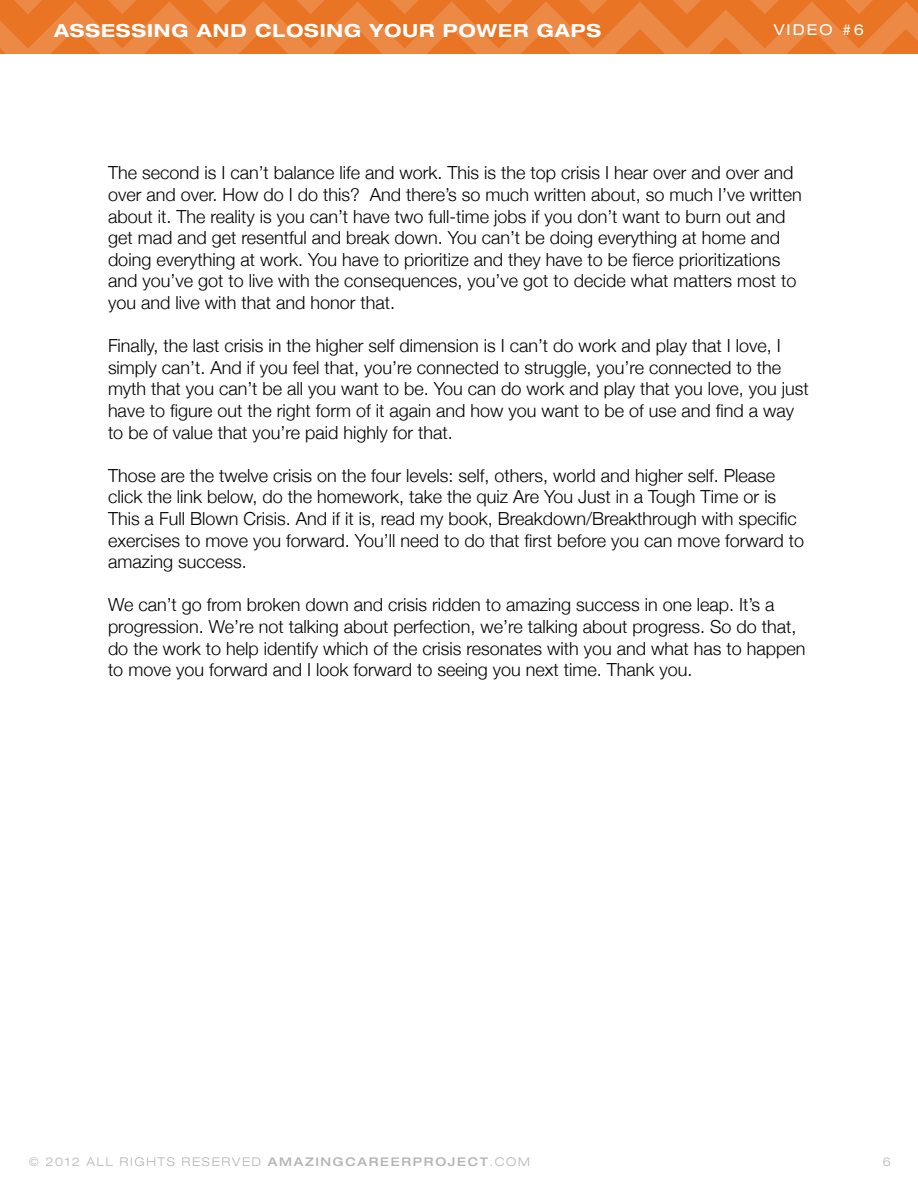
<style>
.page{position:relative;width:918px;height:1188px;background:#fff}
.page>*{position:absolute;margin:0;border:0;box-sizing:border-box;transform-origin:0 0}
.t1{font:300 18px/21.6px "Helvetica Neue";color:#000}
.t2{font:700 expanded 18px "Helvetica Neue";letter-spacing:.05em;color:#fff}
.t3{font:expanded 15px "Helvetica Neue";letter-spacing:.14em;color:#fff}
.t4{font:300 expanded 12px "Helvetica Neue";letter-spacing:.14em;color:#b5b5b5}
.s1{font-weight:500}
</style>
<div class="page">
<svg style="left:0;top:0;width:918px;height:54px;background:#e97d32"></svg>
<p class="t2" style="left:54px;top:20px;width:549px">ASSESSING AND CLOSING YOUR POWER GAPS</p>
<p class="t3" style="left:774px;top:21px;width:92px">Video #6</p>
<p class="t1" style="left:108px;top:161px;width:695px">The second is I can’t balance life and work. This is the top crisis I hear over and over and over and over. How do I do this? And there’s so much written about, so much I’ve written about it. The reality is you can’t have two full-time jobs if you don’t want to burn out and get mad and get resentful and break down. You can’t be doing everything at home and doing everything at work. You have to prioritize and they have to be fierce prioritizations and you’ve got to live with the consequences, you’ve got to decide what matters most to you and live with that and honor that.</p>
<p class="t1" style="left:108px;top:334px;width:702px">Finally, the last crisis in the higher self dimension is I can’t do work and play that I love, I simply can’t. And if you feel that, you’re connected to struggle, you’re connected to the myth that you can’t be all you want to be. You can do work and play that you love, you just have to figure out the right form of it again and how you want to be of use and find a way to be of value that you’re paid highly for that.</p>
<p class="t1" style="left:108px;top:464px;width:698px">Those are the twelve crisis on the four levels: self, others, world and higher self. Please click the link below, do the homework, take the quiz Are You Just in a Tough Time or is This a Full Blown Crisis. And if it is, read my book, Breakdown/Breakthrough with specific exercises to move you forward. You’ll need to do that first before you can move forward to amazing success.</p>
<p class="t1" style="left:108px;top:593px;width:699px">We can’t go from broken down and crisis ridden to amazing success in one leap. It’s a progression. We’re not talking about perfection, we’re talking about progress. So do that, do the work to help identify which of the crisis resonates with you and what has to happen to move you forward and I look forward to seeing you next time. Thank you.</p>
<p class="t4" style="left:29px;top:1154px;width:502px">© 2012 ALL RIGHTS RESERVED <span class="s1">AMAZINGCAREERPROJECT</span>.COM</p>
<p class="t4" style="left:883px;top:1154px;width:10px">6</p>
</div>
